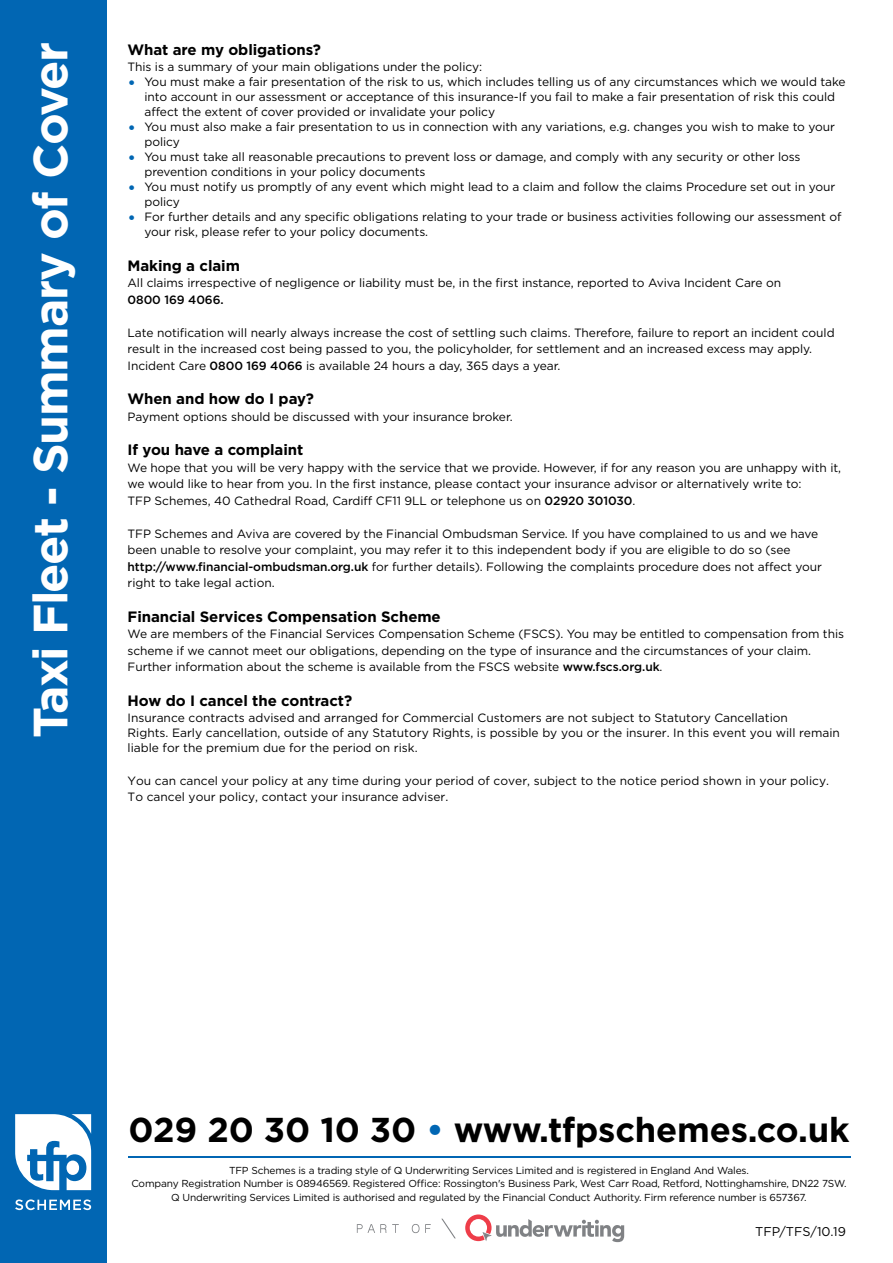
<style>
.page{position:relative;width:893px;height:1263px;background:#fff}
.page>*{position:absolute;margin:0;border:0;box-sizing:border-box;transform-origin:0 0}
.t1{font:700 48px "Gotham";letter-spacing:-.035em;color:#fff}
.t2{font:700 34.5px "Gotham";letter-spacing:-.005em;color:#000}
.t3{font:700 15px "Gotham";letter-spacing:-.005em;color:#000}
.t4{font:12.75px "Gotham";color:#000}
.t5{font:12px/16.5px "Gotham";letter-spacing:-.005em;color:#000}
.t6{font:500 12px "Gotham";letter-spacing:-.005em;color:#000}
.t7{font:10.2px/13.5px "Gotham";letter-spacing:-.015em;color:#000;text-align:center}
.s1{font-size:18px;color:#0166b3}
.s2{font-weight:500}
.s3{color:#0166b3}
</style>
<div class="page">
<div style="left:0;top:0;width:106px;height:1263px;background:#0166b3"></div>
<svg style="left:15px;top:1199px;width:76px;height:11px"></svg>
<svg style="left:15px;top:1114px;width:76px;height:76px"></svg>
<svg style="left:357px;top:1224px;width:42px;height:9px"></svg>
<svg style="left:412px;top:1224px;width:7px;height:9px"></svg>
<svg style="left:425px;top:1224px;width:6px;height:9px"></svg>
<svg style="left:441px;top:1219px;width:15px;height:19px"></svg>
<svg style="left:465px;top:1214px;width:159px;height:28px"></svg>
<hr style="left:128px;top:1156px;width:722px;height:2px;background:#0166b3">
<h1 class="t1" style="left:33px;top:738px;width:698px;rotate:-90deg">Taxi Fleet - Summary of Cover</h1>
<p class="t3" style="left:128px;top:44px;width:195px">What are my obligations?</p>
<p class="t5" style="left:128px;top:59px;width:356px">This is a summary of your main obligations under the policy:</p>
<p class="t5" style="left:144px;top:75px;width:703px;line-height:15px;text-indent:-17px"><span class="s1">•</span> You must make a fair presentation of the risk to us, which includes telling us of any circumstances which we would take into account in our assessment or acceptance of this insurance-If you fail to make a fair presentation of risk this could affect the extent of cover provided or invalidate your policy</p>
<p class="t5" style="left:144px;top:120px;width:692px;line-height:15px;text-indent:-17px"><span class="s1">•</span> You must also make a fair presentation to us in connection with any variations, e.g. changes you wish to make to your policy</p>
<p class="t5" style="left:144px;top:150px;width:658px;line-height:15px;text-indent:-17px"><span class="s1">•</span> You must take all reasonable precautions to prevent loss or damage, and comply with any security or other loss prevention conditions in your policy documents</p>
<p class="t5" style="left:144px;top:180px;width:692px;line-height:15px;text-indent:-17px"><span class="s1">•</span> You must notify us promptly of any event which might lead to a claim and follow the claims Procedure set out in your policy</p>
<p class="t5" style="left:144px;top:210px;width:698px;line-height:15px;text-indent:-17px"><span class="s1">•</span> For further details and any specific obligations relating to your trade or business activities following our assessment of your risk, please refer to your policy documents.</p>
<p class="t3" style="left:128px;top:260px;width:114px">Making a claim</p>
<p class="t5" style="left:128px;top:275px;width:655px">All claims irrespective of negligence or liability must be, in the first instance, reported to Aviva Incident Care on</p>
<p class="t6" style="left:128px;top:295px;width:98px">0800 169 4066.</p>
<p class="t5" style="left:128px;top:325px;width:709px">Late notification will nearly always increase the cost of settling such claims. Therefore, failure to report an incident could result in the increased cost being passed to you, the policyholder, for settlement and an increased excess may apply.<br>Incident Care <span class="s2">0800 169 4066</span> is available 24 hours a day, 365 days a year.</p>
<p class="t3" style="left:128px;top:393px;width:188px">When and how do I pay?</p>
<p class="t5" style="left:128px;top:409px;width:387px">Payment options should be discussed with your insurance broker.</p>
<p class="t3" style="left:128px;top:444px;width:177px">If you have a complaint</p>
<p class="t5" style="left:128px;top:460px;width:715px">We hope that you will be very happy with the service that we provide. However, if for any reason you are unhappy with it, we would like to hear from you. In the first instance, please contact your insurance advisor or alternatively write to:<br>TFP Schemes, 40 Cathedral Road, Cardiff CF11 9LL or telephone us on <span class="s2">02920 301030</span>.</p>
<p class="t5" style="left:128px;top:526px;width:696px">TFP Schemes and Aviva are covered by the Financial Ombudsman Service. If you have complained to us and we have been unable to resolve your complaint, you may refer it to this independent body if you are eligible to do so (see <span class="s2">http://www.financial-ombudsman.org.uk</span> for further details). Following the complaints procedure does not affect your right to take legal action.</p>
<p class="t3" style="left:128px;top:611px;width:315px">Financial Services Compensation Scheme</p>
<p class="t5" style="left:128px;top:626px;width:718px">We are members of the Financial Services Compensation Scheme (FSCS). You may be entitled to compensation from this scheme if we cannot meet our obligations, depending on the type of insurance and the circumstances of your claim.<br>Further information about the scheme is available from the FSCS website <span class="s2">www.fscs.org.uk</span>.</p>
<p class="t3" style="left:128px;top:695px;width:226px">How do I cancel the contract?</p>
<p class="t5" style="left:128px;top:711px;width:714px;line-height:14.9px">Insurance contracts advised and arranged for Commercial Customers are not subject to Statutory Cancellation<br>Rights. Early cancellation, outside of any Statutory Rights, is possible by you or the insurer. In this event you will remain liable for the premium due for the period on risk.</p>
<p class="t5" style="left:128px;top:773px;width:703px">You can cancel your policy at any time during your period of cover, subject to the notice period shown in your policy.<br>To cancel your policy, contact your insurance adviser.</p>
<h2 class="t2" style="left:129px;top:1116px;width:722px">029 20 30 10 30 <span class="s3">•</span> www.tfpschemes.co.uk</h2>
<p class="t7" style="left:131px;top:1164px;width:717px">TFP Schemes is a trading style of Q Underwriting Services Limited and is registered in England And Wales.<br>Company Registration Number is 08946569. Registered Office: Rossington's Business Park, West Carr Road, Retford, Nottinghamshire, DN22 7SW.<br>Q Underwriting Services Limited is authorised and regulated by the Financial Conduct Authority. Firm reference number is 657367.</p>
<p class="t4" style="left:755px;top:1227px;width:92px">TFP/TFS/10.19</p>
</div>
